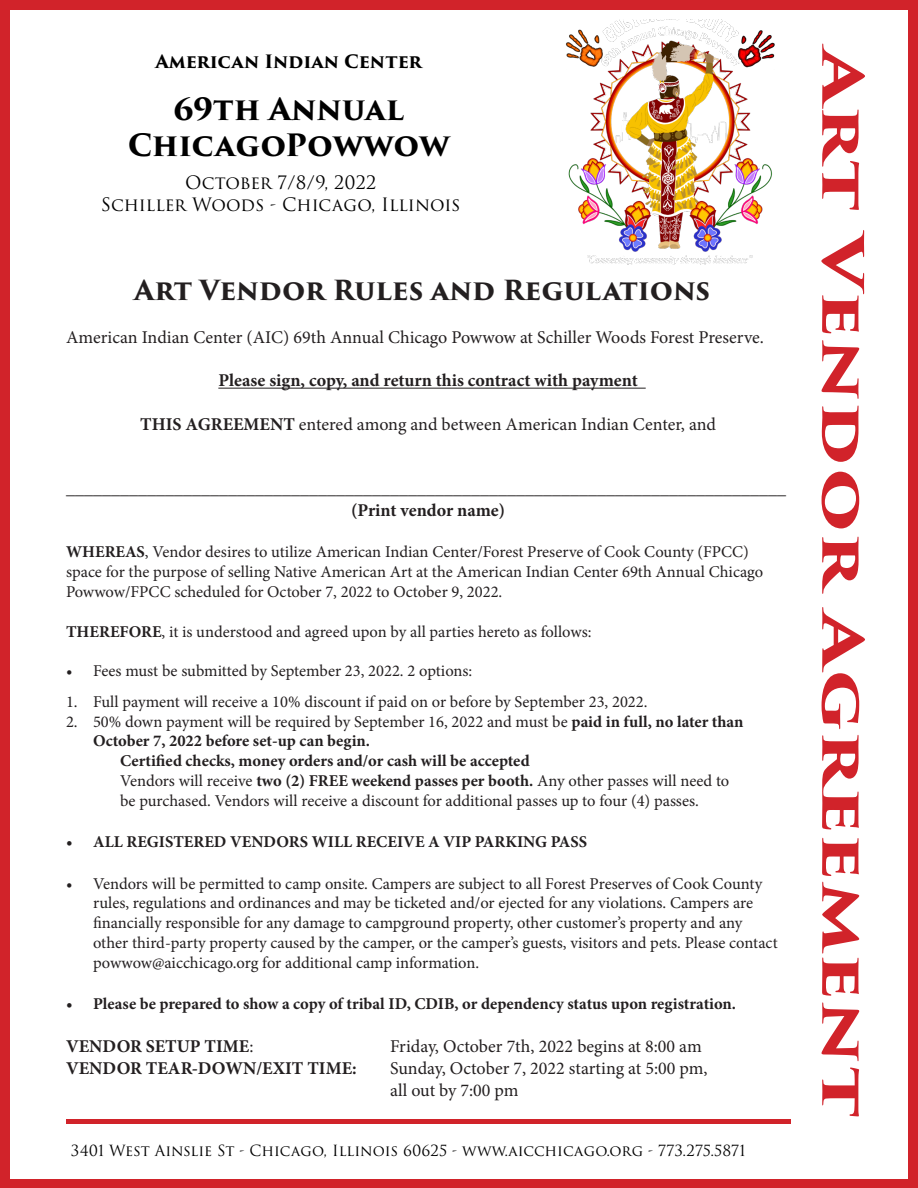
<style>
.page{position:relative;width:918px;height:1188px;background:#d1232a}
.page>*{position:absolute;margin:0;border:0;box-sizing:border-box;transform-origin:0 0}
.t1{font:700 55.5px "Trajan Pro 3";letter-spacing:.005em;color:#d1232a;scale:1.35 1}
.t2{font:700 30px "Trajan Pro 3";letter-spacing:-.005em;color:#000}
.t3{font:700 27px "Trajan Pro 3";letter-spacing:-.01em;color:#231f20}
.t4{font:18px "Minion Pro";color:#231f20}
.t5{font:700 18px "Minion Pro";color:#231f20}
.t6{font:18px "Trajan Pro 3";color:#000}
.t7{font:700 18px "Trajan Pro 3";letter-spacing:-.01em;color:#000}
.t8{font:16.5px/19.8px "Minion Pro";color:#231f20}
.t9{font:700 16.5px "Minion Pro";color:#231f20}
.t10{font:15px "Trajan Pro 3";color:#000}
.s1{font-weight:700}
.s2{font-weight:400}
</style>
<div class="page">
<div style="left:10px;top:10px;width:898px;height:1168px;background:#fff"></div>
<img style="left:566px;top:19px;width:209px;height:245px">
<hr style="left:218px;top:388px;width:428px;height:1px;background:#231f20">
<div style="left:66px;top:1119px;width:724px;height:5px;background:#d1232a"></div>
<p class="t7" style="left:155px;top:48px;width:268px">American Indian Center</p>
<p class="t2" style="left:173px;top:87px;width:233px">69th Annual</p>
<p class="t2" style="left:128px;top:123px;width:324px">ChicagoPowwow</p>
<p class="t6" style="left:185px;top:170px;width:193px">October 7/8/9, 2022</p>
<p class="t6" style="left:101px;top:192px;width:361px">Schiller Woods - Chicago, Illinois</p>
<p class="t3" style="left:134px;top:270px;width:577px">Art Vendor Rules and Regulations</p>
<p class="t4" style="left:66px;top:325px;width:699px">American Indian Center (AIC) 69th Annual Chicago Powwow at Schiller Woods Forest Preserve.</p>
<p class="t5" style="left:218px;top:368px;width:421px">Please sign, copy, and return this contract with payment</p>
<p class="t4" style="left:140px;top:412px;width:578px"><span class="s1">THIS AGREEMENT</span> entered among and between American Indian Center, and</p>
<p class="t4" style="left:66px;top:477px;width:722px">________________________________________________________________________________</p>
<p class="t5" style="left:351px;top:498px;width:156px">(Print vendor name)</p>
<p class="t8" style="left:66px;top:542px;width:699px"><span class="s1">WHEREAS</span>, Vendor desires to utilize American Indian Center/Forest Preserve of Cook County (FPCC) space for the purpose of selling Native American Art at the American Indian Center 69th Annual Chicago<br>Powwow/FPCC scheduled for October 7, 2022 to October 9, 2022.</p>
<p class="t8" style="left:66px;top:621px;width:527px"><span class="s1">THEREFORE</span>, it is understood and agreed upon by all parties hereto as follows:</p>
<p class="t8" style="left:66px;top:661px;width:408px">• Fees must be submitted by September 23, 2022. 2 options:</p>
<p class="t8" style="left:66px;top:692px;width:583px">1. Full payment will receive a 10% discount if paid on or before by September 23, 2022.</p>
<p class="t8" style="left:93px;top:711px;width:652px;text-indent:-27px">2. 50% down payment will be required by September 16, 2022 and must be <span class="s1">paid in full, no later than<br>October 7, 2022 before set-up can begin.</span></p>
<p class="t9" style="left:120px;top:749px;width:411px">Certified checks, money orders and/or cash will be accepted</p>
<p class="t8" style="left:120px;top:771px;width:611px">Vendors will receive <span class="s1">two (2) FREE weekend passes per booth.</span> Any other passes will need to be purchased. Vendors will receive a discount for additional passes up to four (4) passes.</p>
<p class="t9" style="left:66px;top:830px;width:523px">• ALL REGISTERED VENDORS WILL RECEIVE A VIP PARKING PASS</p>
<p class="t8" style="left:93px;top:873px;width:686px;text-indent:-27px">• Vendors will be permitted to camp onsite. Campers are subject to all Forest Preserves of Cook County rules, regulations and ordinances and may be ticketed and/or ejected for any violations. Campers are financially responsible for any damage to campground property, other customer’s property and any other third-party property caused by the camper, or the camper’s guests, visitors and pets. Please contact powwow@aicchicago.org for additional camp information.</p>
<p class="t9" style="left:66px;top:992px;width:672px">• Please be prepared to show a copy of tribal ID, CDIB, or dependency status upon registration.</p>
<p class="t5" style="left:66px;top:1034px;width:189px">VENDOR SETUP TIME<span class="s2">:</span></p>
<p class="t4" style="left:390px;top:1035px;width:313px">Friday, October 7th, 2022 begins at 8:00 am</p>
<p class="t5" style="left:66px;top:1056px;width:292px">VENDOR TEAR-DOWN/EXIT TIME:</p>
<p class="t4" style="left:390px;top:1056px;width:319px">Sunday, October 7, 2022 starting at 5:00 pm,</p>
<p class="t4" style="left:390px;top:1078px;width:130px">all out by 7:00 pm</p>
<p class="t10" style="left:71px;top:1140px;width:676px">3401 West Ainslie St - Chicago, Illinois 60625 - www.aicchicago.org - 773.275.5871</p>
<p class="t1" style="left:884px;top:48px;width:794px;rotate:90deg">Art Vendor Agreement</p>
</div>
